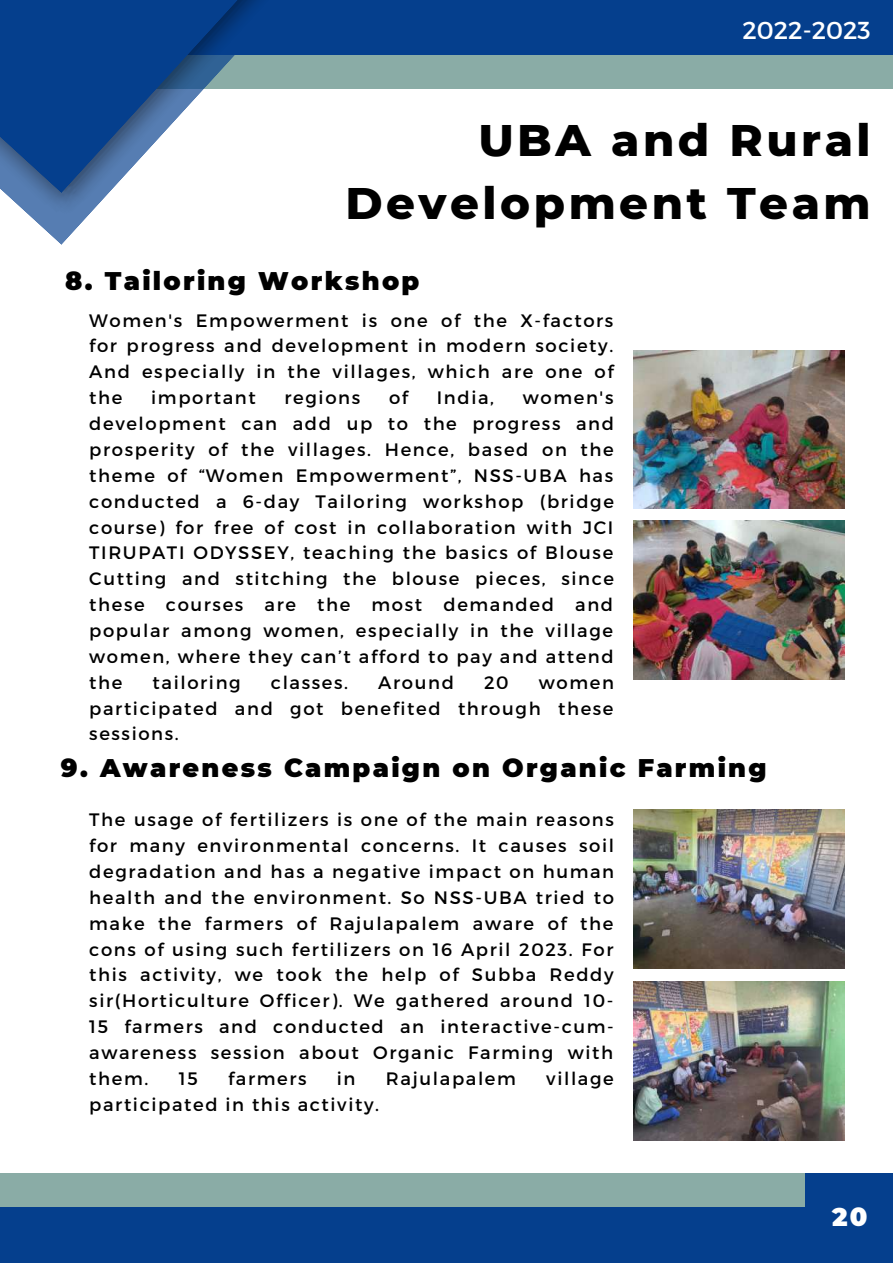
<style>
.page{position:relative;width:893px;height:1264px;background:#fff}
.page>*{position:absolute;margin:0;border:0;box-sizing:border-box;transform-origin:0 0}
.t1{font:800 45.15px/63px "Montserrat";letter-spacing:.08em;color:#000;text-align:right}
.t2{font:900 25.5px "Montserrat";letter-spacing:.09em;color:#000}
.t3{font:900 25.5px "Montserrat";color:#fff}
.t4{font:24.45px "Montserrat";color:#fff}
.t5{font:18px/25.8px "Montserrat";letter-spacing:.09em;color:#000;text-align:justify}
</style>
<div class="page">
<div style="left:44px;top:52px;width:848px;height:37px;background:#8aaca6"></div>
<div style="left:0;top:1173px;width:892px;height:37px;background:#8aaca6"></div>
<div style="left:56px;top:0;width:836px;height:55px;background:#053f8d"></div>
<div style="left:0;top:1207px;width:892px;height:55px;background:#053f8d"></div>
<svg style="left:44px;top:229px;width:32px;height:16px"></svg>
<img style="left:5px;top:193px;width:104px;height:36px">
<svg style="left:0;top:0;width:258px;height:193px;fill:#053f8d"></svg>
<img style="left:634px;top:350px;width:210px;height:158px">
<img style="left:634px;top:520px;width:210px;height:159px">
<img style="left:634px;top:981px;width:210px;height:159px">
<img style="left:634px;top:809px;width:210px;height:159px">
<div style="left:805px;top:1173px;width:87px;height:89px;background:#053f8d"></div>
<h3 class="t4" style="left:742px;top:14px;width:130px">2022-2023</h3>
<h1 class="t1" style="left:345px;top:108px;width:527px">UBA and Rural<br>Development Team</h1>
<h2 class="t2" style="left:65px;top:265px;width:355px">8. Tailoring Workshop</h2>
<p class="t5" style="left:89px;top:306px;width:525px">Women's Empowerment is one of the X-factors for progress and development in modern society.<br>And especially in the villages, which are one of the</p>
<p class="t5" style="left:151px;top:384px;width:106px">important</p>
<p class="t5" style="left:284px;top:384px;width:77px">regions</p>
<p class="t5" style="left:389px;top:384px;width:21px">of</p>
<p class="t5" style="left:437px;top:384px;width:59px">India,</p>
<p class="t5" style="left:89px;top:384px;width:526px;text-indent:433px">women's development can add up to the progress and prosperity of the villages. Hence, based on the theme of “Women Empowerment”, NSS-UBA has conducted a 6-day Tailoring workshop (bridge course) for free of cost in collaboration with JCI TIRUPATI ODYSSEY, teaching the basics of Blouse Cutting and stitching the blouse pieces, since these courses are the most demanded and popular among women, especially in the village women, where they can’t afford to pay and attend the</p>
<p class="t5" style="left:153px;top:668px;width:90px">tailoring</p>
<p class="t5" style="left:271px;top:668px;width:79px">classes.</p>
<p class="t5" style="left:378px;top:668px;width:77px">Around</p>
<p class="t5" style="left:484px;top:668px;width:26px">20</p>
<p class="t5" style="left:89px;top:668px;width:526px;text-indent:449px">women participated and got benefited through these sessions.</p>
<h2 class="t2" style="left:61px;top:752px;width:707px">9. Awareness Campaign on Organic Farming</h2>
<p class="t5" style="left:89px;top:806px;width:526px">The usage of fertilizers is one of the main reasons for many environmental concerns. It causes soil degradation and has a negative impact on human health and the environment. So NSS-UBA tried to make the farmers of Rajulapalem aware of the cons of using such fertilizers on 16 April 2023. For this activity, we took the help of Subba Reddy sir(Horticulture Officer). We gathered around 10- 15 farmers and conducted an interactive-cum&shy;awareness session about Organic Farming with them.</p>
<p class="t5" style="left:179px;top:1064px;width:20px">15</p>
<p class="t5" style="left:228px;top:1064px;width:80px">farmers</p>
<p class="t5" style="left:337px;top:1064px;width:20px">in</p>
<p class="t5" style="left:386px;top:1064px;width:131px">Rajulapalem</p>
<p class="t5" style="left:546px;top:1064px;width:69px">village</p>
<p class="t5" style="left:89px;top:1090px;width:291px">participated in this activity.</p>
<h2 class="t3" style="left:832px;top:1201px;width:37px">20</h2>
</div>
